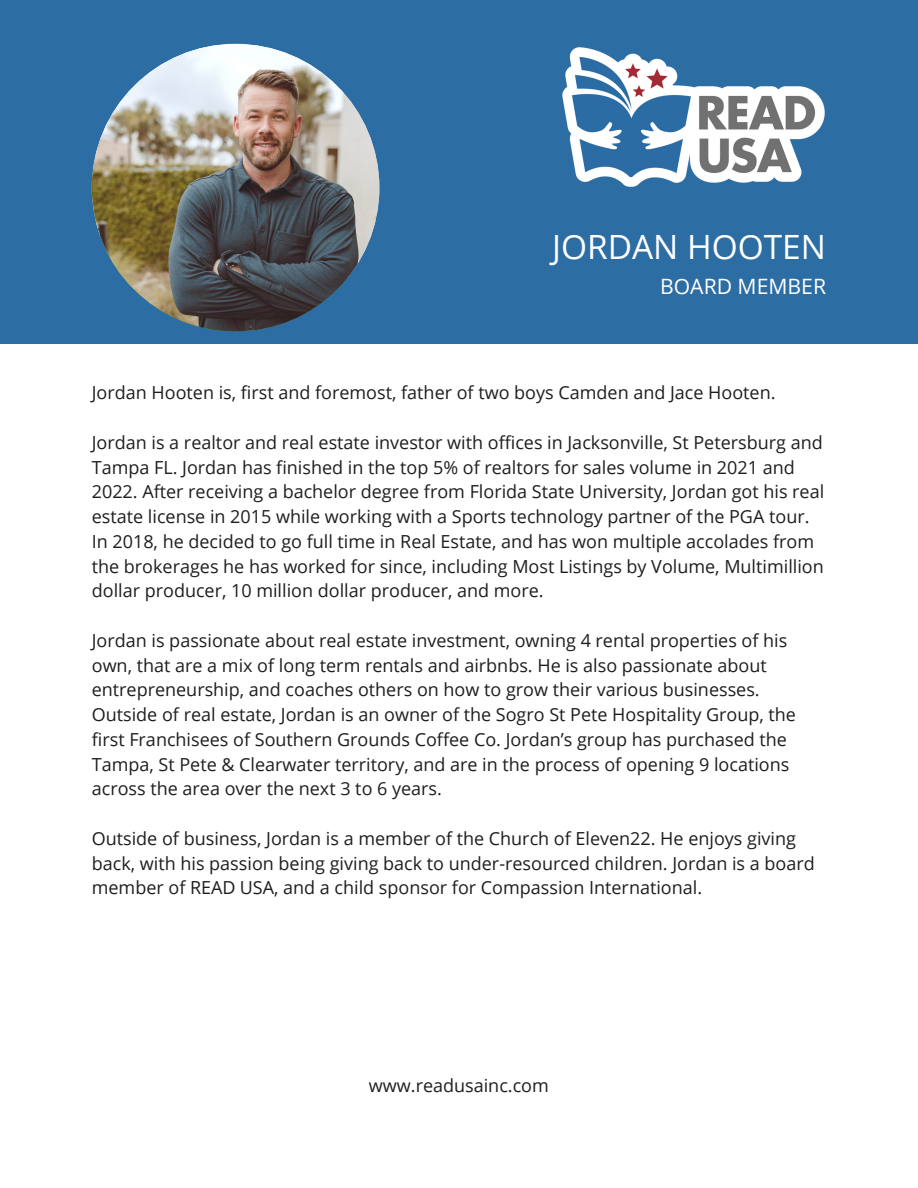
<style>
.page{position:relative;width:918px;height:1188px;background:#fff}
.page>*{position:absolute;margin:0;border:0;box-sizing:border-box;transform-origin:0 0}
.t1{font:33.45px "Open Sans";color:#fff}
.t2{font:21.15px "Open Sans";color:#fff}
.t3{font:18px/24.8px "Open Sans";color:#1e1e1e}
</style>
<div class="page">
<div style="left:0;top:0;width:917px;height:344px;background:#2c6da4"></div>
<img style="left:562px;top:47px;width:263px;height:140px">
<img style="left:92px;top:44px;width:287px;height:287px;border-radius:50%">
<h1 class="t1" style="left:552px;top:223px;width:275px">JORDAN HOOTEN</h1>
<p class="t2" style="left:660px;top:271px;width:167px">BOARD MEMBER</p>
<p class="t3" style="left:92px;top:380px;width:685px">Jordan Hooten is, first and foremost, father of two boys Camden and Jace Hooten.</p>
<p class="t3" style="left:92px;top:429px;width:734px">Jordan is a realtor and real estate investor with offices in Jacksonville, St Petersburg and Tampa FL. Jordan has finished in the top 5% of realtors for sales volume in 2021 and 2022. After receiving a bachelor degree from Florida State University, Jordan got his real estate license in 2015 while working with a Sports technology partner of the PGA tour.<br>In 2018, he decided to go full time in Real Estate, and has won multiple accolades from the brokerages he has worked for since, including Most Listings by Volume, Multimillion dollar producer, 10 million dollar producer, and more.</p>
<p class="t3" style="left:92px;top:627px;width:706px">Jordan is passionate about real estate investment, owning 4 rental properties of his own, that are a mix of long term rentals and airbnbs. He is also passionate about entrepreneurship, and coaches others on how to grow their various businesses.<br>Outside of real estate, Jordan is an owner of the Sogro St Pete Hospitality Group, the first Franchisees of Southern Grounds Coffee Co. Jordan’s group has purchased the Tampa, St Pete &amp; Clearwater territory, and are in the process of opening 9 locations across the area over the next 3 to 6 years.</p>
<p class="t3" style="left:92px;top:826px;width:725px">Outside of business, Jordan is a member of the Church of Eleven22. He enjoys giving back, with his passion being giving back to under-resourced children. Jordan is a board member of READ USA, and a child sponsor for Compassion International.</p>
<p class="t3" style="left:369px;top:1073px;width:181px">www.readusainc.com</p>
</div>
